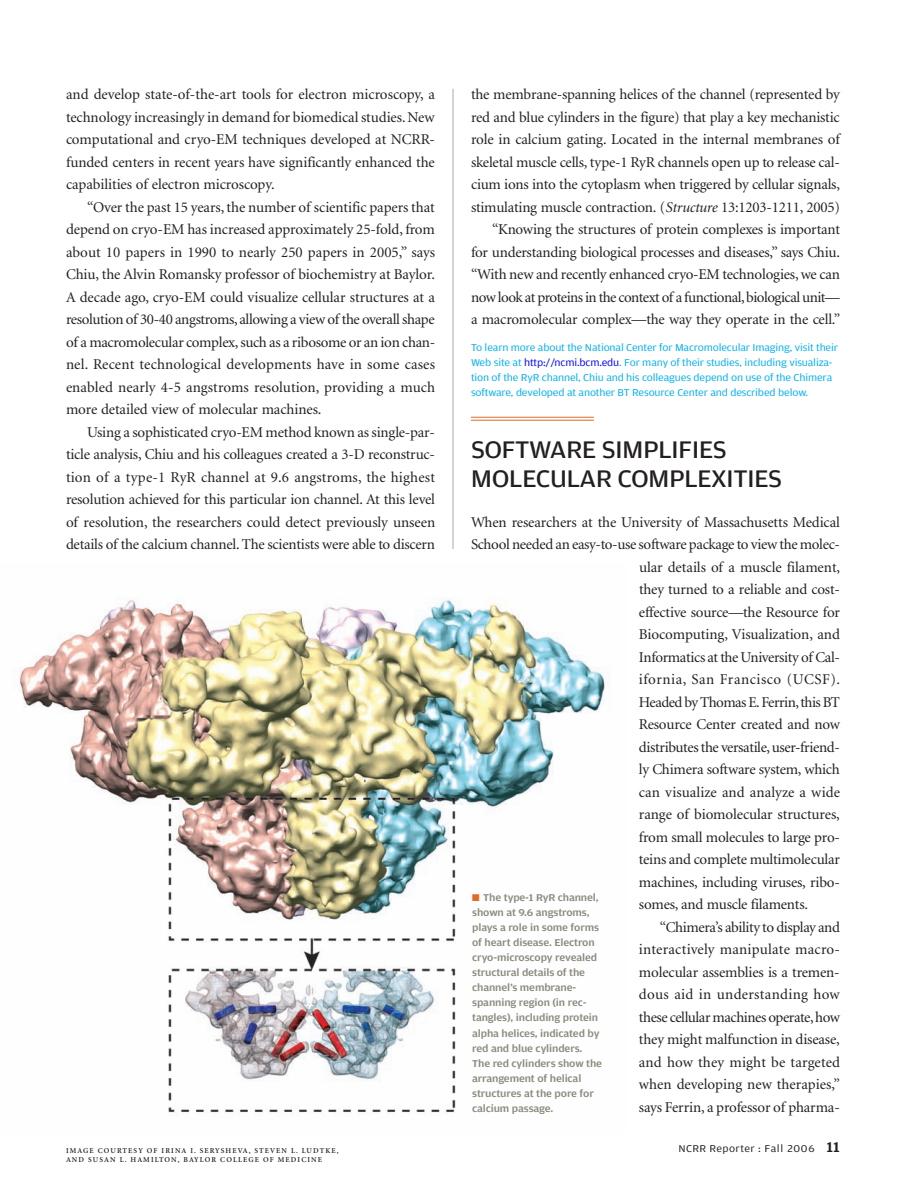
<style>
.page{position:relative;width:918px;height:1188px;background:#fff}
.page>*{position:absolute;margin:0;border:0;box-sizing:border-box;transform-origin:0 0}
.t1{font:25.5px/30px "Amplitude Wide";letter-spacing:-.025em;color:#231f20}
.t2{font:15px/22.5px "Minion";letter-spacing:-.015em;color:#231f20;text-align:justify}
.t3{font:15px "Minion";letter-spacing:-.035em;color:#231f20}
.t4{font:15px "Minion";letter-spacing:.015em;color:#231f20}
.t5{font:15px "Minion";letter-spacing:.035em;color:#231f20}
.t6{font:15px "Minion";letter-spacing:.005em;color:#231f20}
.t7{font:15px "Minion";letter-spacing:.02em;color:#231f20}
.t8{font:15px "Minion";letter-spacing:.01em;color:#231f20}
.t9{font:500 10.5px/15px "Amplitude Wide";letter-spacing:-.015em;color:#8c8a7e}
.t10{font:10.5px/15px "Amplitude Wide";letter-spacing:-.015em;color:#00aeef}
.t11{font:10.5px "Amplitude Wide";letter-spacing:.04em;color:#231f20}
.t12{font:600 7.5px/9px "Minion";letter-spacing:.145em;color:#231f20}
.s1{font-style:italic}
.s2{color:#00f}
.s3{color:#e16b26}
.s4{font-weight:500;font-size:15px}
</style>
<div class="page">
<hr style="left:453px;top:89px;width:1px;height:460px;background:#a8a8a1">
<hr style="left:471px;top:420px;width:123px;height:1px;background:#e16b26">
<hr style="left:471px;top:417px;width:123px;height:1px;background:#e16b26">
<img style="left:19px;top:599px;width:586px;height:514px">
<p class="t2" style="left:66px;top:84px;width:371px">and develop state-of-the-art tools for electron microscopy, a technology increasingly in demand for biomedical studies. New computational and cryo-EM techniques developed at NCRR&shy;funded centers in recent years have significantly enhanced the capabilities of electron microscopy.</p>
<p class="t2" style="left:66px;top:197px;width:371px;text-indent:21px">“Over the past 15 years, the number of scientific papers that depend on cryo-EM has increased approximately 25-fold, from about 10 papers in 1990 to nearly 250 papers in 2005,” says Chiu, the Alvin Romansky professor of biochemistry at Baylor.<br>A decade ago, cryo-EM could visualize cellular structures at a resolution of 30-40 angstroms, allowing a view of the overall shape of a macromolecular complex, such as a ribosome or an ion chan&shy;nel. Recent technological developments have in some cases enabled nearly 4-5 angstroms resolution, providing a much more detailed view of molecular machines.</p>
<p class="t2" style="left:66px;top:422px;width:371px;text-indent:21px">Using a sophisticated cryo-EM method known as single-par&shy;ticle analysis, Chiu and his colleagues created a 3-D reconstruc&shy;tion of a type-1 RyR channel at 9.6 angstroms, the highest resolution achieved for this particular ion channel. At this level of resolution, the researchers could detect previously unseen details of the calcium channel. The scientists were able to discern</p>
<p class="t12" style="left:66px;top:1146px;width:274px">IMAGE COURTESY OF IRINA I. SERYSHEVA, STEVEN L. LUDTKE,<br>AND SUSAN L. HAMILTON, BAYLOR COLLEGE OF MEDICINE</p>
<p class="t2" style="left:471px;top:84px;width:371px;text-align:right">the membrane-spanning helices of the channel (represented by red and blue cylinders in the figure) that play a key mechanistic role in calcium gating. Located in the internal membranes of skeletal muscle cells, type-1 RyR channels open up to release cal&shy;cium ions into the cytoplasm when triggered by cellular signals, stimulating muscle contraction. (<span class="s1">Structure</span> 13:1203-1211, 2005) “Knowing the structures of protein complexes is important<br>for understanding biological processes and diseases,” says Chiu. “With new and recently enhanced cryo-EM technologies, we can now look at proteins in the context of a functional,biological unit— a macromolecular complex—the way they operate in the cell.”</p>
<p class="t10" style="left:471px;top:340px;width:369px">To learn more about the National Center for Macromolecular Imaging, visit their Web site at <span class="s2">http://ncmi.bcm.edu</span>. For many of their studies, including visualiza&shy;tion of the RyR channel, Chiu and his colleagues depend on use of the Chimera software, developed at another BT Resource Center and described below.</p>
<h1 class="t1" style="left:471px;top:434px;width:313px">SOFTWARE SIMPLIFIES<br>MOLECULAR COMPLEXITIES</h1>
<p class="t2" style="left:471px;top:512px;width:370px">When researchers at the University of Massachusetts Medical</p>
<p class="t2" style="left:471px;top:534px;width:371px">School needed an easy-to-use software package to view the molec-</p>
<p class="t2" style="left:639px;top:557px;width:203px">ular details of a muscle filament,</p>
<p class="t2" style="left:639px;top:579px;width:202px">they turned to a reliable and cost-</p>
<p class="t2" style="left:639px;top:602px;width:203px">effective source—the Resource for</p>
<p class="t2" style="left:639px;top:624px;width:202px">Biocomputing, Visualization, and</p>
<p class="t2" style="left:639px;top:647px;width:202px">Informatics at the University of Cal-</p>
<p class="t5" style="left:639px;top:673px;width:203px">ifornia, San Francisco (UCSF).</p>
<p class="t3" style="left:639px;top:696px;width:203px">Headed by Thomas E.Ferrin,this BT</p>
<p class="t2" style="left:639px;top:714px;width:203px">Resource Center created and now</p>
<p class="t2" style="left:639px;top:737px;width:202px">distributes the versatile,user-friend-</p>
<p class="t2" style="left:639px;top:759px;width:202px">ly Chimera software system, which</p>
<p class="t6" style="left:639px;top:786px;width:203px">can visualize and analyze a wide</p>
<p class="t2" style="left:639px;top:804px;width:202px">range of biomolecular structures,</p>
<p class="t2" style="left:639px;top:827px;width:203px">from small molecules to large pro-</p>
<p class="t2" style="left:639px;top:849px;width:203px">teins and complete multimolecular</p>
<p class="t2" style="left:639px;top:872px;width:202px">machines, including viruses, ribo-</p>
<p class="t2" style="left:639px;top:894px;width:171px">somes, and muscle filaments.</p>
<p class="t2" style="left:660px;top:917px;width:182px">“Chimera’s ability to display and</p>
<p class="t4" style="left:639px;top:943px;width:202px">interactively manipulate macro-</p>
<p class="t2" style="left:639px;top:962px;width:202px">molecular assemblies is a tremen-</p>
<p class="t7" style="left:639px;top:988px;width:202px">dous aid in understanding how</p>
<p class="t2" style="left:639px;top:1007px;width:203px">these cellular machines operate,how</p>
<p class="t2" style="left:639px;top:1029px;width:202px">they might malfunction in disease,</p>
<p class="t8" style="left:639px;top:1056px;width:203px">and how they might be targeted</p>
<p class="t2" style="left:639px;top:1074px;width:202px">when developing new therapies,”</p>
<p class="t2" style="left:639px;top:1097px;width:202px">says Ferrin, a professor of pharma-</p>
<p class="t9" style="left:472px;top:890px;width:131px"><span class="s3">■</span> The type-1 RyR channel, shown at 9.6 angstroms, plays a role in some forms of heart disease. Electron cryo-microscopy revealed structural details of the channel’s membrane&shy;spanning region (in rec&shy;tangles), including protein alpha helices, indicated by red and blue cylinders.<br>The red cylinders show the arrangement of helical structures at the pore for calcium passage.</p>
<p class="t11" style="left:678px;top:1142px;width:163px">NCRR Reporter : Fall 2006 <span class="s4">11</span></p>
</div>
